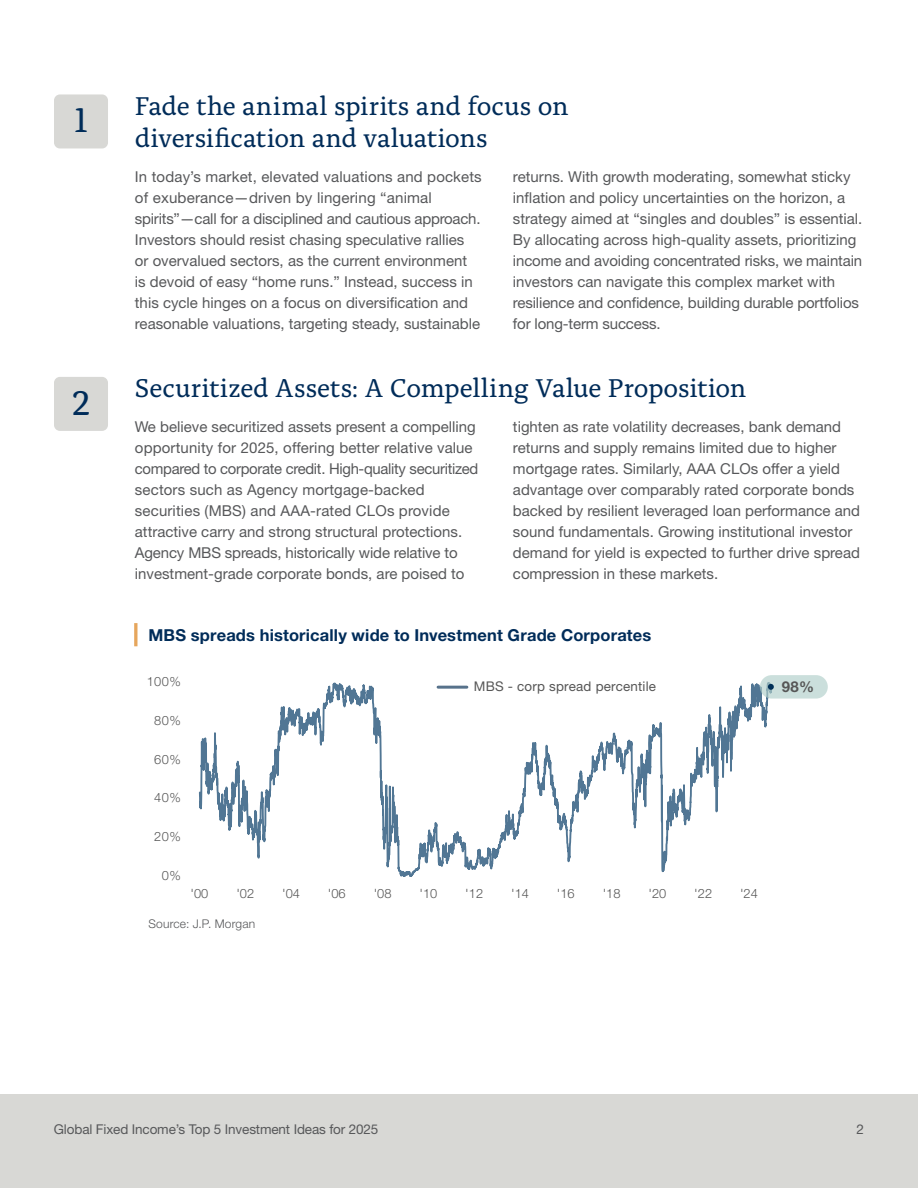
<style>
.page{position:relative;width:918px;height:1188px;background:#fff}
.page>*{position:absolute;margin:0;border:0;box-sizing:border-box;transform-origin:0 0}
.t1{font:36px "Alda Pro";color:#002c59}
.H2_-_Alda_D__Jazz{font:27px/32.4px "Alda Pro";letter-spacing:-.005em;color:#002c59}
.Body_-_10_14_80k_Helv_55{font:700 16.5px "Helvetica Neue LT Std";letter-spacing:.01em;color:#002c59}
.Body_-_10_14_80k_Helv_55-2{font:15px/21px "Helvetica Neue LT Std";color:#57585a}
.t2{font:700 15px "Helvetica Neue LT Pro";color:#565656}
.t3{font:13.5px "Helvetica Neue LT Std";letter-spacing:-.01em;color:#57585a}
.t4{font:13.35px "Helvetica Neue LT Pro";letter-spacing:.015em;color:#565656}
.t5{font:300 12.9px "Helvetica Neue LT Std";color:#565656}
.SOURCE_55_8_9_K{font:300 12px "Helvetica Neue LT Std";letter-spacing:.015em;color:#57585a}
</style>
<div class="page">
<div style="left:0;top:1094px;width:918px;height:94px;background:#d8d8d5"></div>
<div style="left:54px;top:94px;width:54px;height:54px;background:#d8d8d5;border-radius:6px"></div>
<div style="left:54px;top:377px;width:54px;height:54px;background:#d8d8d5;border-radius:6px"></div>
<hr style="left:134px;top:623px;width:3px;height:23px;background:#e6a65d">
<svg style="left:198px;top:682px;width:571px;height:195px"></svg>
<hr style="left:438px;top:686px;width:29px;height:3px;background:#57728b">
<div style="left:760px;top:675px;width:68px;height:24px;background:#cbdfdc;border-radius:12px"></div>
<svg style="left:768px;top:684px;width:6px;height:6px"></svg>
<p class="t1" style="left:74px;top:94px;width:15px">1</p>
<p class="t1" style="left:72px;top:376px;width:20px">2</p>
<p class="H2_-_Alda_D__Jazz" style="left:135px;top:88px;width:435px">Fade the animal spirits and focus on diversification and valuations</p>
<p class="Body_-_10_14_80k_Helv_55-2" style="left:135px;top:166px;width:348px">In today’s market, elevated valuations and pockets of exuberance—driven by lingering “animal spirits”—call for a disciplined and cautious approach.<br>Investors should resist chasing speculative rallies<br>or overvalued sectors, as the current environment<br>is devoid of easy “home runs.” Instead, success in this cycle hinges on a focus on diversification and reasonable valuations, targeting steady, sustainable</p>
<p class="Body_-_10_14_80k_Helv_55-2" style="left:513px;top:166px;width:351px">returns. With growth moderating, somewhat sticky inflation and policy uncertainties on the horizon, a strategy aimed at “singles and doubles” is essential.<br>By allocating across high-quality assets, prioritizing income and avoiding concentrated risks, we maintain investors can navigate this complex market with resilience and confidence, building durable portfolios for long-term success.</p>
<p class="H2_-_Alda_D__Jazz" style="left:135px;top:370px;width:613px">Securitized Assets: A Compelling Value Proposition</p>
<p class="Body_-_10_14_80k_Helv_55-2" style="left:135px;top:416px;width:345px">We believe securitized assets present a compelling opportunity for 2025, offering better relative value compared to corporate credit. High-quality securitized sectors such as Agency mortgage-backed securities (MBS) and AAA-rated CLOs provide attractive carry and strong structural protections.<br>Agency MBS spreads, historically wide relative to investment-grade corporate bonds, are poised to</p>
<p class="Body_-_10_14_80k_Helv_55-2" style="left:513px;top:416px;width:349px">tighten as rate volatility decreases, bank demand returns and supply remains limited due to higher mortgage rates. Similarly, AAA CLOs offer a yield advantage over comparably rated corporate bonds backed by resilient leveraged loan performance and sound fundamentals. Growing institutional investor demand for yield is expected to further drive spread compression in these markets.</p>
<p class="Body_-_10_14_80k_Helv_55" style="left:149px;top:625px;width:504px">MBS spreads historically wide to Investment Grade Corporates</p>
<p class="t5" style="left:147px;top:673px;width:36px">100%</p>
<p class="t5" style="left:154px;top:712px;width:28px">80%</p>
<p class="t5" style="left:154px;top:751px;width:28px">60%</p>
<p class="t5" style="left:154px;top:790px;width:28px">40%</p>
<p class="t5" style="left:154px;top:829px;width:28px">20%</p>
<p class="t5" style="left:162px;top:868px;width:21px">0%</p>
<p class="t4" style="left:474px;top:678px;width:184px">MBS - corp spread percentile</p>
<p class="t2" style="left:782px;top:678px;width:34px">98%</p>
<p class="t5" style="left:191px;top:885px;width:19px">'00</p>
<p class="t5" style="left:236px;top:885px;width:19px">'02</p>
<p class="t5" style="left:282px;top:885px;width:19px">'04</p>
<p class="t5" style="left:328px;top:885px;width:19px">'06</p>
<p class="t5" style="left:374px;top:885px;width:19px">'08</p>
<p class="t5" style="left:420px;top:885px;width:19px">'10</p>
<p class="t5" style="left:465px;top:885px;width:19px">'12</p>
<p class="t5" style="left:511px;top:885px;width:19px">'14</p>
<p class="t5" style="left:557px;top:885px;width:19px">'16</p>
<p class="t5" style="left:603px;top:885px;width:19px">'18</p>
<p class="t5" style="left:648px;top:885px;width:19px">'20</p>
<p class="t5" style="left:694px;top:885px;width:19px">'22</p>
<p class="t5" style="left:740px;top:885px;width:19px">'24</p>
<p class="SOURCE_55_8_9_K" style="left:149px;top:917px;width:108px">Source: J.P. Morgan</p>
<p class="t3" style="left:54px;top:1122px;width:326px">Global Fixed Income’s Top 5 Investment Ideas for 2025</p>
<p class="t3" style="left:857px;top:1122px;width:9px">2</p>
</div>
